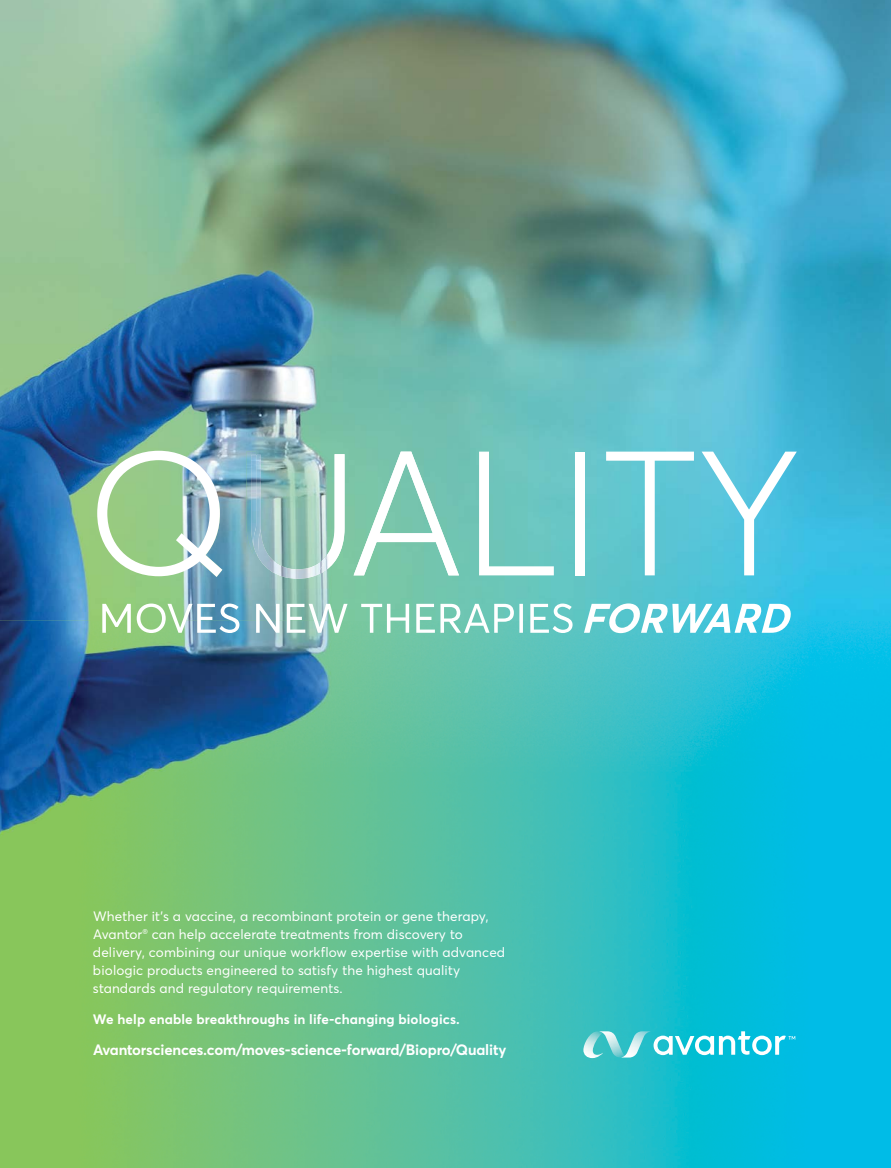
<style>
.page{position:relative;width:891px;height:1168px;background:#fff}
.page>*{position:absolute;margin:0;border:0;box-sizing:border-box;transform-origin:0 0}
.t1{font:700 14.85px "Averta";letter-spacing:-.01em;color:#fff}
.t2{font:13.5px/18px "Averta";letter-spacing:.01em;color:#fff}
.t3{font:700 13.5px "Averta";letter-spacing:.01em;color:#fff}
</style>
<div class="page">
<img style="left:0;top:0;width:891px;height:1168px">
<div style="left:575px;top:452px;width:10px;height:123px;background:#fff"></div>
<svg style="left:606px;top:452px;width:88px;height:123px;background:#79cfd9"></svg>
<svg style="left:702px;top:452px;width:95px;height:123px"></svg>
<svg style="left:479px;top:452px;width:75px;height:123px"></svg>
<svg style="left:354px;top:452px;width:105px;height:123px"></svg>
<img style="left:0;top:621px;width:236px;height:217px">
<img style="left:42px;top:266px;width:227px;height:100px">
<img style="left:246px;top:451px;width:10px;height:103px">
<svg style="left:251px;top:454px;width:94px;height:125px;background:#a4c9c2"></svg>
<img style="left:251px;top:454px;width:5px;height:92px">
<svg style="left:102px;top:603px;width:690px;height:30px"></svg>
<img style="left:97px;top:451px;width:125px;height:126px">
<img style="left:583px;top:1031px;width:20px;height:27px">
<img style="left:598px;top:1031px;width:23px;height:26px">
<img style="left:621px;top:1031px;width:30px;height:26px">
<svg style="left:654px;top:1031px;width:141px;height:24px"></svg>
<p class="t2" style="left:93px;top:908px;width:414px">Whether it’s a vaccine, a recombinant protein or gene therapy, Avantor<sup>®</sup> can help accelerate treatments from discovery to delivery, combining our unique workflow expertise with advanced biologic products engineered to satisfy the highest quality standards and regulatory requirements.</p>
<p class="t3" style="left:93px;top:1013px;width:368px">We help enable breakthroughs in life-changing biologics.</p>
<p class="t1" style="left:93px;top:1043px;width:415px">Avantorsciences.com/moves-science-forward/Biopro/Quality</p>
</div>
